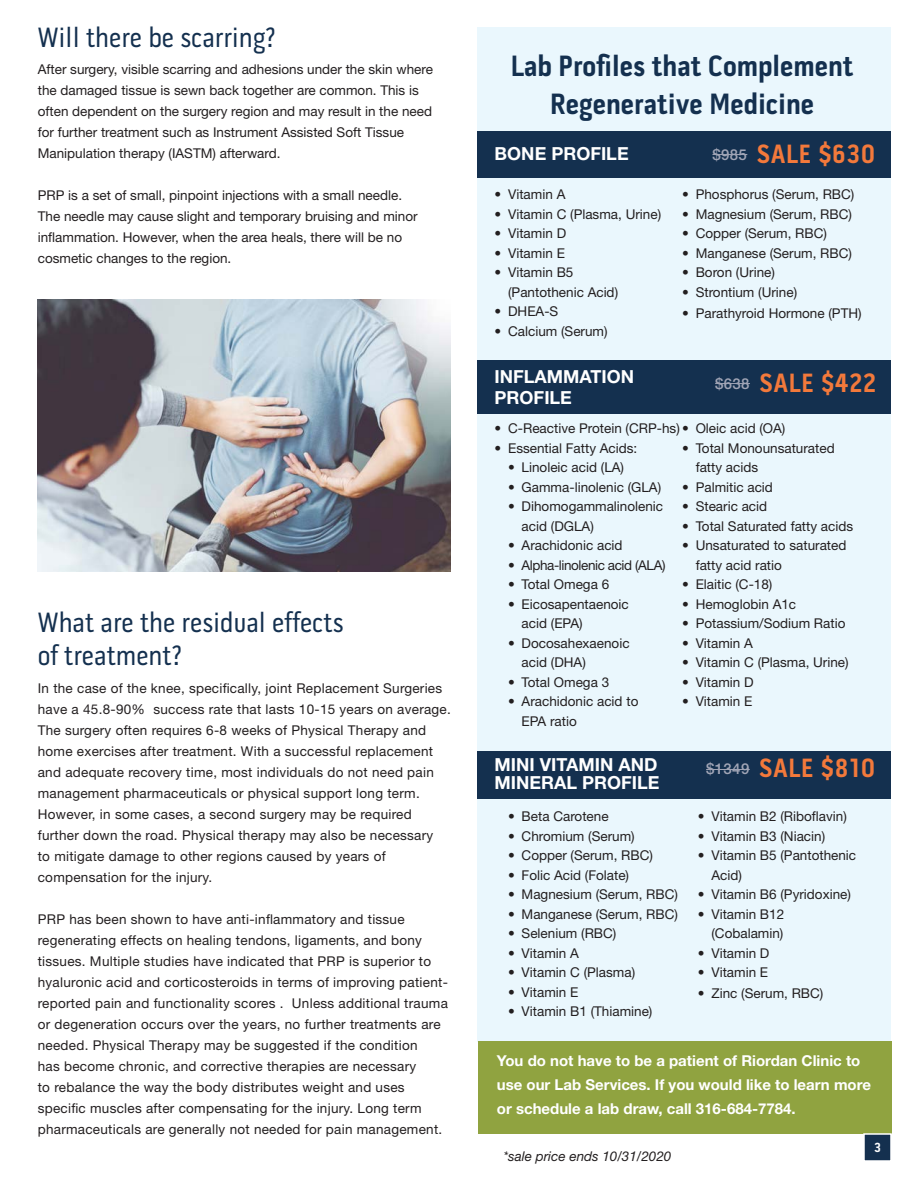
<style>
.page{position:relative;width:918px;height:1188px;background:#fff}
.page>*{position:absolute;margin:0;border:0;box-sizing:border-box;transform-origin:0 0}
.Sidebar_Heading{font:700 30px/37.5px "Pill Gothic 300 mg";color:#14304f;text-align:center}
.Subheading{font:28.5px/33px "Pill Gothic 300 mg";color:#14304f}
.Tertiary{font:700 27px "Pill Gothic 300 mg";letter-spacing:.025em;color:#f3793b}
.Body_Text{font:700 18px/21px "Helvetica Neue LT Std";color:#fff}
.Body_Text-2{font:700 15px/24px "Helvetica Neue LT Std";color:#fff}
.Body_Text-3{font:13.5px/19.5px "Helvetica Neue LT Std";color:#231f20}
.Body_Text-4{font:13.5px/21px "Helvetica Neue LT Std";letter-spacing:.02em;color:#231f20}
.Body_Text-5{font:13.5px "Helvetica Neue LT Std";letter-spacing:-.03em;color:#231f20}
.Body_Text-6{font:italic 13.5px "Helvetica Neue LT Std";color:#231f20}
.t1{font:700 13.5px "Pill Gothic 300 mg";color:#fff}
.s1{font-family:"Helvetica Neue LT Std";font-weight:500;font-size:15px;color:#a1a5b6}
</style>
<div class="page">
<div style="left:478px;top:27px;width:413px;height:1014px;background:#eaf7fd"></div>
<div style="left:478px;top:752px;width:413px;height:47px;background:#14304f"></div>
<div style="left:478px;top:360px;width:413px;height:53px;background:#14304f"></div>
<div style="left:478px;top:131px;width:413px;height:47px;background:#14304f"></div>
<img style="left:38px;top:300px;width:413px;height:271px">
<hr style="left:712px;top:154px;width:35px;height:1px;background:#a1a5b6">
<hr style="left:715px;top:383px;width:35px;height:1px;background:#a1a5b6">
<hr style="left:706px;top:769px;width:44px;height:1px;background:#a1a5b6">
<div style="left:478px;top:1041px;width:414px;height:92px;background:#90a340"></div>
<div style="left:863px;top:1133px;width:29px;height:29px;background:#14304f;border:2px solid #fff"></div>
<p class="Subheading" style="left:38px;top:23px;width:240px">Will there be scarring?</p>
<p class="Body_Text-3" style="left:38px;top:59px;width:397px;line-height:21px">After surgery, visible scarring and adhesions under the skin where the damaged tissue is sewn back together are common. This is often dependent on the surgery region and may result in the need for further treatment such as Instrument Assisted Soft Tissue Manipulation therapy (IASTM) afterward.</p>
<p class="Body_Text-3" style="left:38px;top:185px;width:381px;line-height:21px">PRP is a set of small, pinpoint injections with a small needle.<br>The needle may cause slight and temporary bruising and minor inflammation. However, when the area heals, there will be no cosmetic changes to the region.</p>
<p class="Subheading" style="left:38px;top:609px;width:307px">What are the residual effects of treatment?</p>
<p class="Body_Text-4" style="left:38px;top:678px;width:415px">In the case of the knee, specifically, joint Replacement Surgeries have a 45.8-90% success rate that lasts 10-15 years on average.<br>The surgery often requires 6-8 weeks of Physical Therapy and home exercises after treatment. With a successful replacement and adequate recovery time, most individuals do not need pain management pharmaceuticals or physical support long term.<br>However, in some cases, a second surgery may be required further down the road. Physical therapy may also be necessary<br>to mitigate damage to other regions caused by years of compensation for the injury.</p>
<p class="Body_Text-4" style="left:38px;top:909px;width:412px">PRP has been shown to have anti-inflammatory and tissue regenerating effects on healing tendons, ligaments, and bony tissues. Multiple studies have indicated that PRP is superior to hyaluronic acid and corticosteroids in terms of improving patient&shy;reported pain and functionality scores . Unless additional trauma or degeneration occurs over the years, no further treatments are needed. Physical Therapy may be suggested if the condition<br>has become chronic, and corrective therapies are necessary<br>to rebalance the way the body distributes weight and uses specific muscles after compensating for the injury. Long term pharmaceuticals are generally not needed for pain management.</p>
<p class="Sidebar_Heading" style="left:511px;top:50px;width:344px">Lab Profiles that Complement<br>Regenerative Medicine</p>
<p class="Body_Text" style="left:495px;top:142px;width:136px">BONE PROFILE</p>
<p class="Body_Text-3" style="left:495px;top:185px;width:72px">• Vitamin A</p>
<p class="Body_Text-3" style="left:495px;top:204px;width:168px">• Vitamin C (Plasma, Urine)</p>
<p class="Body_Text-3" style="left:495px;top:224px;width:73px">• Vitamin D</p>
<p class="Body_Text-3" style="left:495px;top:243px;width:72px">• Vitamin E</p>
<p class="Body_Text-3" style="left:508px;top:263px;width:112px;text-indent:-14px">• Vitamin B5 (Pantothenic Acid)</p>
<p class="Body_Text-3" style="left:495px;top:302px;width:65px">• DHEA-S</p>
<p class="Body_Text-3" style="left:495px;top:321px;width:115px">• Calcium (Serum)</p>
<p class="Tertiary" style="left:712px;top:143px;width:164px"><span class="s1">$985</span> SALE $630</p>
<p class="Body_Text-3" style="left:682px;top:185px;width:174px">• Phosphorus (Serum, RBC)</p>
<p class="Body_Text-3" style="left:682px;top:204px;width:171px">• Magnesium (Serum, RBC)</p>
<p class="Body_Text-3" style="left:682px;top:224px;width:146px">• Copper (Serum, RBC)</p>
<p class="Body_Text-3" style="left:682px;top:243px;width:171px">• Manganese (Serum, RBC)</p>
<p class="Body_Text-3" style="left:682px;top:263px;width:94px">• Boron (Urine)</p>
<p class="Body_Text-3" style="left:682px;top:282px;width:117px">• Strontium (Urine)</p>
<p class="Body_Text-3" style="left:682px;top:303px;width:181px">• Parathyroid Hormone (PTH)</p>
<p class="Tertiary" style="left:715px;top:372px;width:162px"><span class="s1">$638</span> SALE $422</p>
<p class="Body_Text" style="left:495px;top:366px;width:141px">INFLAMMATION<br>PROFILE</p>
<p class="Body_Text-3" style="left:495px;top:418px;width:292px">• C-Reactive Protein (CRP-hs) • Oleic acid (OA)</p>
<p class="Body_Text-3" style="left:495px;top:438px;width:144px">• Essential Fatty Acids:</p>
<p class="Body_Text-3" style="left:508px;top:457px;width:118px">• Linoleic acid (LA)</p>
<p class="Body_Text-3" style="left:508px;top:477px;width:155px">• Gamma-linolenic (GLA)</p>
<p class="Body_Text-3" style="left:522px;top:496px;width:143px;text-indent:-14px">• Dihomogammalinolenic acid (DGLA)</p>
<p class="Body_Text-3" style="left:508px;top:535px;width:116px">• Arachidonic acid</p>
<p class="Body_Text-5" style="left:508px;top:557px;width:159px">• Alpha-linolenic acid (ALA)</p>
<p class="Body_Text-3" style="left:508px;top:574px;width:103px">• Total Omega 6</p>
<p class="Body_Text-3" style="left:522px;top:594px;width:109px;text-indent:-14px">• Eicosapentaenoic acid (EPA)</p>
<p class="Body_Text-3" style="left:522px;top:633px;width:109px;text-indent:-14px">• Docosahexaenoic acid (DHA)</p>
<p class="Body_Text-3" style="left:508px;top:672px;width:103px">• Total Omega 3</p>
<p class="Body_Text-3" style="left:522px;top:691px;width:118px;text-indent:-14px">• Arachidonic acid to<br>EPA ratio</p>
<p class="Body_Text-3" style="left:696px;top:438px;width:141px;text-indent:-14px">• Total Monounsaturated fatty acids</p>
<p class="Body_Text-3" style="left:682px;top:477px;width:92px">• Palmitic acid</p>
<p class="Body_Text-3" style="left:682px;top:496px;width:86px">• Stearic acid</p>
<p class="Body_Text-3" style="left:682px;top:516px;width:173px">• Total Saturated fatty acids</p>
<p class="Body_Text-3" style="left:696px;top:535px;width:152px;text-indent:-14px">• Unsaturated to saturated fatty acid ratio</p>
<p class="Body_Text-3" style="left:682px;top:574px;width:92px">• Elaitic (C-18)</p>
<p class="Body_Text-3" style="left:682px;top:594px;width:116px">• Hemoglobin A1c</p>
<p class="Body_Text-3" style="left:682px;top:613px;width:165px">• Potassium/Sodium Ratio</p>
<p class="Body_Text-3" style="left:682px;top:633px;width:72px">• Vitamin A</p>
<p class="Body_Text-3" style="left:682px;top:652px;width:168px">• Vitamin C (Plasma, Urine)</p>
<p class="Body_Text-3" style="left:682px;top:672px;width:73px">• Vitamin D</p>
<p class="Body_Text-3" style="left:682px;top:691px;width:72px">• Vitamin E</p>
<p class="Body_Text" style="left:495px;top:755px;width:166px;line-height:18px">MINI VITAMIN AND<br>MINERAL PROFILE</p>
<p class="Body_Text-3" style="left:508px;top:807px;width:102px">• Beta Carotene</p>
<p class="Body_Text-3" style="left:508px;top:826px;width:128px">• Chromium (Serum)</p>
<p class="Body_Text-3" style="left:508px;top:846px;width:146px">• Copper (Serum, RBC)</p>
<p class="Body_Text-3" style="left:508px;top:865px;width:122px">• Folic Acid (Folate)</p>
<p class="Body_Text-3" style="left:508px;top:885px;width:171px">• Magnesium (Serum, RBC)</p>
<p class="Body_Text-3" style="left:508px;top:904px;width:171px">• Manganese (Serum, RBC)</p>
<p class="Body_Text-3" style="left:508px;top:924px;width:110px">• Selenium (RBC)</p>
<p class="Body_Text-3" style="left:508px;top:943px;width:72px">• Vitamin A</p>
<p class="Body_Text-3" style="left:508px;top:963px;width:129px">• Vitamin C (Plasma)</p>
<p class="Body_Text-3" style="left:508px;top:982px;width:72px">• Vitamin E</p>
<p class="Body_Text-3" style="left:508px;top:1002px;width:146px">• Vitamin B1 (Thiamine)</p>
<p class="Tertiary" style="left:706px;top:758px;width:171px"><span class="s1">$1349</span> SALE $810</p>
<p class="Body_Text-3" style="left:698px;top:807px;width:151px">• Vitamin B2 (Riboflavin)</p>
<p class="Body_Text-3" style="left:698px;top:826px;width:129px">• Vitamin B3 (Niacin)</p>
<p class="Body_Text-3" style="left:711px;top:846px;width:146px;text-indent:-14px">• Vitamin B5 (Pantothenic<br>Acid)</p>
<p class="Body_Text-3" style="left:698px;top:885px;width:155px">• Vitamin B6 (Pyridoxine)</p>
<p class="Body_Text-3" style="left:698px;top:904px;width:88px;text-align:right">• Vitamin B12 (Cobalamin)</p>
<p class="Body_Text-3" style="left:698px;top:943px;width:73px">• Vitamin D</p>
<p class="Body_Text-3" style="left:698px;top:963px;width:72px">• Vitamin E</p>
<p class="Body_Text-3" style="left:698px;top:984px;width:127px">• Zinc (Serum, RBC)</p>
<p class="Body_Text-2" style="left:497px;top:1048px;width:376px">You do not have to be a patient of Riordan Clinic to use our Lab Services. If you would like to learn more or schedule a lab draw, call 316-684-7784.</p>
<p class="Body_Text-6" style="left:503px;top:1148px;width:170px">*sale price ends 10/31/2020</p>
<p class="t1" style="left:874px;top:1142px;width:8px">3</p>
</div>
